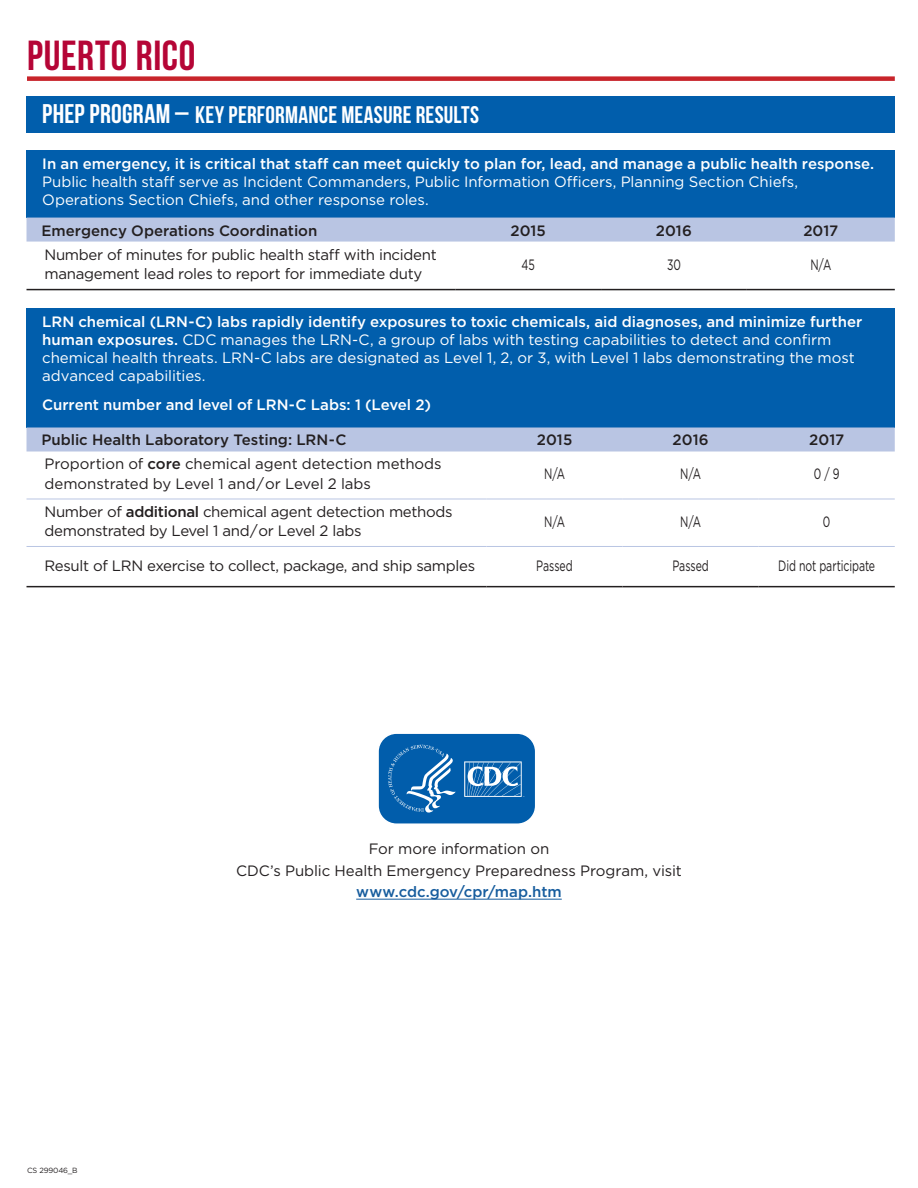
<style>
.page{position:relative;width:918px;height:1188px;background:#fff}
.page>*{position:absolute;margin:0;border:0;box-sizing:border-box;transform-origin:0 0}
.t1{font:700 42px "Bebas Neue";letter-spacing:.015em;color:#b50536}
.t2{font:700 24px "Bebas Neue";letter-spacing:.01em;color:#fff}
.Table_title{font:15px/18px "Gotham";letter-spacing:-.005em;color:#fff}
.table_left{font:15px/19.5px "Gotham";letter-spacing:-.02em;color:#231f20}
.State_P{font:15px "Gotham";letter-spacing:-.005em;color:#231f20}
.Table_title-2{font:500 15px "Gotham";color:#231f20}
.TD{font:15px "Gotham";letter-spacing:-.005em;color:#231f20;scale:.7 1}
.Table_title-3{font:500 15px "Gotham";color:#fff}
.TH_column_2{font:500 15px "Gotham";letter-spacing:.005em;color:#231f20}
.State_P-2{font:500 15px "Gotham";color:#175d9e}
.t3{font:7.5px "Gotham";letter-spacing:-.02em;color:#231f20}
.s1{font-size:27px}
.s2{font-weight:500}
</style>
<div class="page">
<div style="left:27px;top:96px;width:868px;height:36px;background:#015eac"></div>
<div style="left:27px;top:150px;width:868px;height:68px;background:#015eac"></div>
<div style="left:27px;top:218px;width:868px;height:24px;background:#b9c5e3"></div>
<hr style="left:27px;top:289px;width:428px;height:1px;background:#231f20">
<hr style="left:455px;top:289px;width:146px;height:1px;background:#231f20">
<hr style="left:601px;top:289px;width:146px;height:1px;background:#231f20">
<hr style="left:747px;top:289px;width:148px;height:1px;background:#231f20">
<div style="left:27px;top:309px;width:868px;height:119px;background:#015eac"></div>
<div style="left:27px;top:428px;width:868px;height:24px;background:#b9c5e3"></div>
<hr style="left:27px;top:499px;width:460px;height:1px;background:#b9c5e3">
<hr style="left:487px;top:499px;width:136px;height:1px;background:#b9c5e3">
<hr style="left:623px;top:499px;width:136px;height:1px;background:#b9c5e3">
<hr style="left:759px;top:499px;width:136px;height:1px;background:#b9c5e3">
<hr style="left:27px;top:586px;width:460px;height:1px;background:#231f20">
<hr style="left:487px;top:586px;width:136px;height:1px;background:#231f20">
<hr style="left:623px;top:586px;width:136px;height:1px;background:#231f20">
<hr style="left:759px;top:586px;width:136px;height:1px;background:#231f20">
<hr style="left:27px;top:546px;width:460px;height:1px;background:#b9c5e3">
<hr style="left:487px;top:546px;width:136px;height:1px;background:#b9c5e3">
<hr style="left:623px;top:546px;width:136px;height:1px;background:#b9c5e3">
<hr style="left:759px;top:546px;width:136px;height:1px;background:#b9c5e3">
<div style="left:27px;top:76px;width:868px;height:5px;background:#c8242b"></div>
<svg style="left:378px;top:733px;width:157px;height:91px;background:#2574b6"></svg>
<hr style="left:356px;top:899px;width:206px;height:1px;background:#175d9e">
<h1 class="t1" style="left:27px;top:33px;width:170px">PUERTO RICO</h1>
<h3 class="t2" style="left:42px;top:102px;width:438px"><span class="s1">PHEP PROGRAM –</span> KEY PERFORMANCE MEASURE RESULTS</h3>
<p class="Table_title" style="left:42px;top:154px;width:834px"><span class="s2">In an emergency, it is critical that staff can meet quickly to plan for, lead, and manage a public health response.<br></span>Public health staff serve as Incident Commanders, Public Information Officers, Planning Section Chiefs,<br>Operations Section Chiefs, and other response roles.</p>
<p class="Table_title-2" style="left:42px;top:220px;width:277px">Emergency Operations Coordination</p>
<p class="TH_column_2" style="left:510px;top:220px;width:37px">2015</p>
<p class="TH_column_2" style="left:656px;top:220px;width:38px">2016</p>
<p class="TH_column_2" style="left:803px;top:220px;width:36px">2017</p>
<p class="table_left" style="left:44px;top:244px;width:394px">Number of minutes for public health staff with incident management lead roles to report for immediate duty</p>
<p class="TD" style="left:521px;top:255px;width:21px">45</p>
<p class="TD" style="left:667px;top:255px;width:21px">30</p>
<p class="TD" style="left:810px;top:255px;width:31px">N/A</p>
<p class="Table_title" style="left:42px;top:313px;width:822px"><span class="s2">LRN chemical (LRN-C) labs rapidly identify exposures to toxic chemicals, aid diagnoses, and minimize further human exposures.</span> CDC manages the LRN-C, a group of labs with testing capabilities to detect and confirm chemical health threats. LRN-C labs are designated as Level 1, 2, or 3, with Level 1 labs demonstrating the most advanced capabilities.</p>
<p class="Table_title-3" style="left:42px;top:395px;width:390px">Current number and level of LRN-C Labs: 1 (Level 2)</p>
<p class="Table_title-2" style="left:42px;top:430px;width:306px">Public Health Laboratory Testing: LRN-C</p>
<p class="TH_column_2" style="left:537px;top:430px;width:37px">2015</p>
<p class="TH_column_2" style="left:673px;top:430px;width:38px">2016</p>
<p class="TH_column_2" style="left:809px;top:430px;width:36px">2017</p>
<p class="table_left" style="left:45px;top:454px;width:399px">Proportion of <span class="s2">core</span> chemical agent detection methods demonstrated by Level 1 and / or Level 2 labs</p>
<p class="TD" style="left:544px;top:464px;width:31px">N/A</p>
<p class="TD" style="left:680px;top:464px;width:31px">N/A</p>
<p class="TD" style="left:814px;top:464px;width:38px">0 / 9</p>
<p class="table_left" style="left:45px;top:502px;width:410px">Number of <span class="s2">additional</span> chemical agent detection methods demonstrated by Level 1 and / or Level 2 labs</p>
<p class="TD" style="left:544px;top:512px;width:31px">N/A</p>
<p class="TD" style="left:680px;top:512px;width:31px">N/A</p>
<p class="TD" style="left:823px;top:512px;width:12px">0</p>
<p class="table_left" style="left:45px;top:555px;width:432px">Result of LRN exercise to collect, package, and ship samples</p>
<p class="TD" style="left:536px;top:556px;width:54px">Passed</p>
<p class="TD" style="left:672px;top:556px;width:54px">Passed</p>
<p class="TD" style="left:778px;top:556px;width:140px">Did not participate</p>
<p class="t3" style="left:27px;top:1165px;width:52px">CS 299046_B</p>
<p class="State_P" style="left:369px;top:839px;width:182px">For more information on</p>
<p class="State_P" style="left:236px;top:861px;width:447px">CDC’s Public Health Emergency Preparedness Program, visit</p>
<p class="State_P-2" style="left:356px;top:882px;width:207px">www.cdc.gov/cpr/map.htm</p>
</div>
